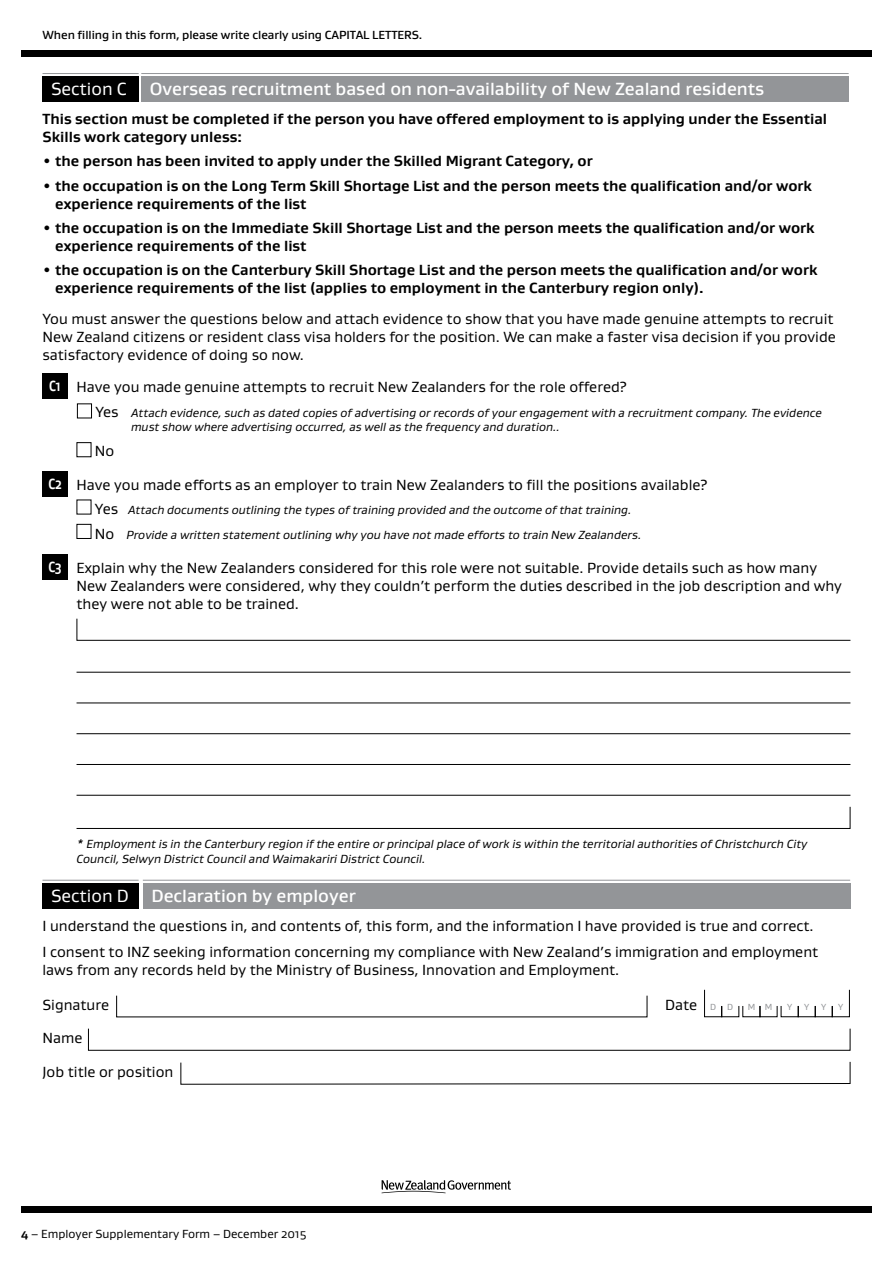
<style>
.page{position:relative;width:893px;height:1263px;background:#fff}
.page>*{position:absolute;margin:0;border:0;box-sizing:border-box;transform-origin:0 0}
.t1{font:500 18px "Gustan";color:#fff}
.t2{font:18px "Gustan";color:#fff}
.t3{font:15px/18px "Gustan";color:#000}
.t4{font:700 15px/18px "Gustan";color:#000}
.t5{font:italic 12px/14.4px "Gustan";color:#000}
.t6{font:500 12px "Gustan";letter-spacing:-.005em;color:#000}
.t7{font:12px "Gustan";color:#000}
.t8{font:9px "Gustan";color:#939598}
.s1{font-weight:700;color:#fff}
.s2{font-style:normal;font-size:15px}
.s3{font-weight:700}
.s4{font-weight:400}
.s5{font-size:9px;color:#939598}
</style>
<div class="page">
<div style="left:21px;top:50px;width:851px;height:7px;background:#000"></div>
<div style="left:21px;top:1206px;width:851px;height:7px;background:#000"></div>
<svg style="left:382px;top:1180px;width:129px;height:13px"></svg>
<div style="left:43px;top:77px;width:96px;height:25px;background:#000"></div>
<hr style="left:43px;top:73px;width:96px;height:1px;background:#939598">
<div style="left:141px;top:77px;width:708px;height:25px;background:#939598"></div>
<hr style="left:141px;top:73px;width:708px;height:1px;background:#939598">
<div style="left:43px;top:373px;width:25px;height:25px;background:#000"></div>
<div style="left:77px;top:403px;width:15px;height:15px;border:1px solid #000"></div>
<div style="left:77px;top:442px;width:14px;height:15px;border:1px solid #000"></div>
<div style="left:43px;top:471px;width:25px;height:25px;background:#000"></div>
<div style="left:77px;top:524px;width:14px;height:15px;border:1px solid #000"></div>
<div style="left:43px;top:554px;width:25px;height:25px;background:#000"></div>
<svg style="left:76px;top:618px;width:775px;height:23px"></svg>
<hr style="left:77px;top:672px;width:773px;height:1px;background:#000">
<hr style="left:77px;top:702px;width:773px;height:1px;background:#000">
<hr style="left:77px;top:733px;width:773px;height:1px;background:#000">
<hr style="left:77px;top:764px;width:773px;height:1px;background:#000">
<hr style="left:77px;top:795px;width:773px;height:1px;background:#000">
<svg style="left:76px;top:806px;width:775px;height:23px"></svg>
<div style="left:43px;top:883px;width:96px;height:25px;background:#000"></div>
<hr style="left:43px;top:880px;width:96px;height:1px;background:#939598">
<div style="left:143px;top:883px;width:707px;height:25px;background:#939598"></div>
<hr style="left:143px;top:880px;width:707px;height:1px;background:#939598">
<svg style="left:704px;top:989px;width:146px;height:28px"></svg>
<svg style="left:88px;top:1028px;width:763px;height:23px"></svg>
<svg style="left:180px;top:1061px;width:671px;height:24px"></svg>
<p class="t6" style="left:43px;top:27px;width:381px">When filling in this form, please write clearly using CAPITAL LETTERS.</p>
<p class="t2" style="left:51px;top:77px;width:77px">Section C</p>
<p class="t1" style="left:150px;top:77px;width:616px">Overseas recruitment based on non-availability of New Zealand residents</p>
<p class="t4" style="left:43px;top:109px;width:786px">This section must be completed if the person you have offered employment to is applying under the Essential<br>Skills work category unless:</p>
<p class="t4" style="left:43px;top:152px;width:552px">• the person has been invited to apply under the Skilled Migrant Category, or</p>
<p class="t4" style="left:55px;top:176px;width:758px;text-indent:-13px">• the occupation is on the Long Term Skill Shortage List and the person meets the qualification and/or work experience requirements of the list</p>
<p class="t4" style="left:55px;top:218px;width:761px;text-indent:-13px">• the occupation is on the Immediate Skill Shortage List and the person meets the qualification and/or work experience requirements of the list</p>
<p class="t4" style="left:55px;top:261px;width:764px;text-indent:-13px">• the occupation is on the Canterbury Skill Shortage List and the person meets the qualification and/or work experience requirements of the list (applies to employment in the Canterbury region only).</p>
<p class="t3" style="left:43px;top:310px;width:795px">You must answer the questions below and attach evidence to show that you have made genuine attempts to recruit<br>New Zealand citizens or resident class visa holders for the position. We can make a faster visa decision if you provide satisfactory evidence of doing so now.</p>
<p class="t3" style="left:49px;top:378px;width:579px"><span class="s1">C1</span> Have you made genuine attempts to recruit New Zealanders for the role offered?</p>
<p class="t5" style="left:131px;top:405px;width:692px;text-indent:-36px"><span class="s2">Yes</span> Attach evidence, such as dated copies of advertising or records of your engagement with a recruitment company. The evidence must show where advertising occurred, as well as the frequency and duration..</p>
<p class="t3" style="left:95px;top:441px;width:21px">No</p>
<p class="t3" style="left:48px;top:475px;width:661px"><span class="s1">C2</span> Have you made efforts as an employer to train New Zealanders to fill the positions available?</p>
<p class="t5" style="left:95px;top:498px;width:548px;line-height:24.5px"><span class="s2">Yes</span> Attach documents outlining the types of training provided and the outcome of that training.<br><span class="s2">No</span> Provide a written statement outlining why you have not made efforts to train New Zealanders.</p>
<p class="t3" style="left:77px;top:559px;width:767px;text-indent:-28px"><span class="s1">C3</span> Explain why the New Zealanders considered for this role were not suitable. Provide details such as how many<br>New Zealanders were considered, why they couldn’t perform the duties described in the job description and why they were not able to be trained.</p>
<p class="t5" style="left:77px;top:836px;width:732px"><span class="s3">*</span> Employment is in the Canterbury region if the entire or principal place of work is within the territorial authorities of Christchurch City<br>Council, Selwyn District Council and Waimakariri District Council.</p>
<p class="t1" style="left:51px;top:884px;width:306px"><span class="s4">Section D</span> Declaration by employer</p>
<p class="t3" style="left:43px;top:912px;width:777px;line-height:26.5px">I understand the questions in, and contents of, this form, and the information I have provided is true and correct.<br>I consent to INZ seeking information concerning my compliance with New Zealand’s immigration and employment</p>
<p class="t3" style="left:43px;top:960px;width:578px">laws from any records held by the Ministry of Business, Innovation and Employment.</p>
<p class="t3" style="left:43px;top:995px;width:68px">Signature</p>
<p class="t3" style="left:665px;top:995px;width:70px">Date <span class="s5">D D</span></p>
<p class="t8" style="left:748px;top:1001px;width:26px">M M</p>
<p class="t8" style="left:787px;top:1001px;width:7px">Y</p>
<p class="t8" style="left:804px;top:1001px;width:7px">Y</p>
<p class="t8" style="left:821px;top:1001px;width:7px">Y</p>
<p class="t8" style="left:838px;top:1001px;width:7px">Y</p>
<p class="t3" style="left:43px;top:1028px;width:41px">Name</p>
<p class="t3" style="left:43px;top:1062px;width:132px">Job title or position</p>
<p class="t7" style="left:21px;top:1226px;width:287px"><span class="s3">4</span> – Employer Supplementary Form – December 2015</p>
</div>
